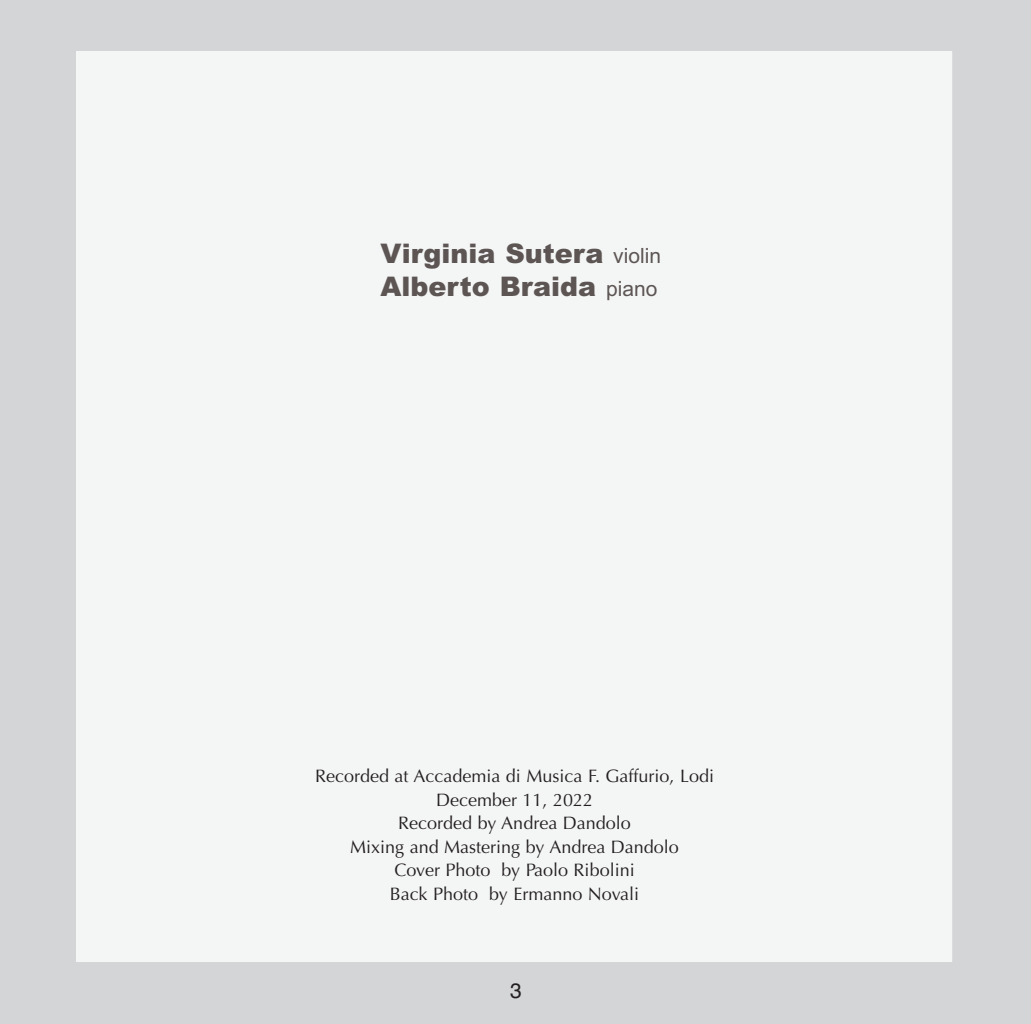
<style>
.page{position:relative;width:1031px;height:1024px;background:#fff}
.page>*{position:absolute;margin:0;border:0;box-sizing:border-box;transform-origin:0 0}
.t1{font:900 27px/32.4px "Arial";color:#5c5553}
.t2{font:21px "Helvetica";color:#231f20}
.t3{font:18px/23.4px "Optima";color:#231f20;text-align:center}
.s1{font-weight:400;font-size:21px}
</style>
<div class="page">
<div style="left:0;top:0;width:1031px;height:1023px;background:#d4d5d7"></div>
<div style="left:76px;top:51px;width:876px;height:910px;background:#f4f5f5"></div>
<p class="t1" style="left:380px;top:240px;width:282px">Virginia Sutera <span class="s1">violin<br></span>Alberto Braida <span class="s1">piano</span></p>
<p class="t3" style="left:315px;top:766px;width:400px">Recorded at Accademia di Musica F. Gaffurio, Lodi<br>December 11, 2022<br>Recorded by Andrea Dandolo<br>Mixing and Mastering by Andrea Dandolo<br>Cover Photo by Paolo Ribolini<br>Back Photo by Ermanno Novali</p>
<p class="t2" style="left:510px;top:978px;width:13px">3</p>
</div>
